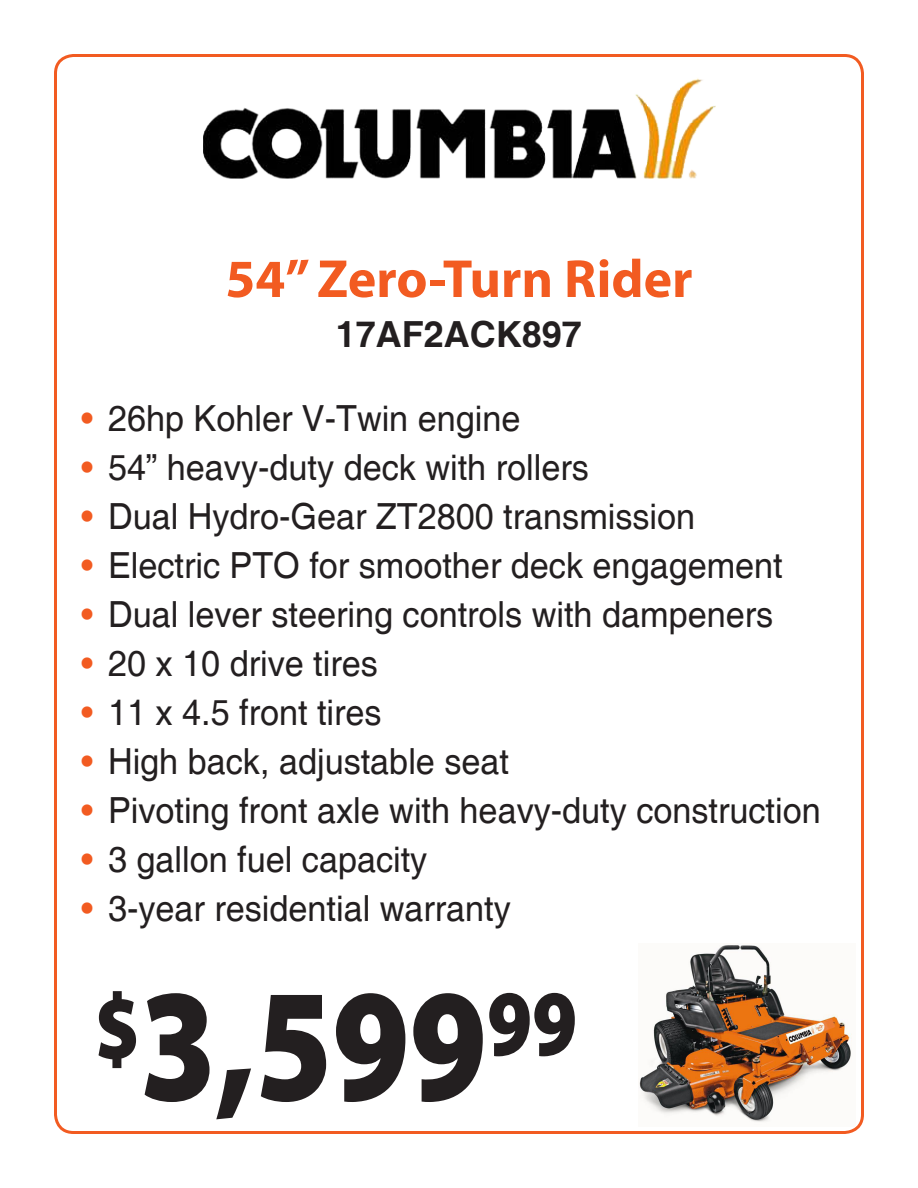
<style>
.page{position:relative;width:918px;height:1188px;background:#fff}
.page>*{position:absolute;margin:0;border:0;box-sizing:border-box;transform-origin:0 0}
.Pricing{font:900 162px "Myriad Pro";color:#231f20;scale:.83 1}
.Product{font:700 54px "Myriad Pro";color:#f25b21}
.Bullets{font:36px "Helvetica";color:#231f20;scale:.95 1}
.Model{font:700 36px "Helvetica";color:#231f20}
.s1{color:#f25b21}
</style>
<div class="page">
<img style="left:203px;top:78px;width:513px;height:101px">
<img style="left:639px;top:945px;width:213px;height:177px">
<p class="Product" style="left:225px;top:244px;width:469px">54” Zero-Turn Rider</p>
<p class="Model" style="left:336px;top:312px;width:248px">17AF2ACK897</p>
<p class="Bullets" style="left:81px;top:398px;width:464px"><span class="s1">•</span> 26hp Kohler V-Twin engine</p>
<p class="Bullets" style="left:81px;top:447px;width:536px"><span class="s1">•</span> 54” heavy-duty deck with rollers</p>
<p class="Bullets" style="left:81px;top:496px;width:648px"><span class="s1">•</span> Dual Hydro-Gear ZT2800 transmission</p>
<p class="Bullets" style="left:81px;top:545px;width:740px"><span class="s1">•</span> Electric PTO for smoother deck engagement</p>
<p class="Bullets" style="left:81px;top:594px;width:730px"><span class="s1">•</span> Dual lever steering controls with dampeners</p>
<p class="Bullets" style="left:81px;top:643px;width:314px"><span class="s1">•</span> 20 x 10 drive tires</p>
<p class="Bullets" style="left:81px;top:692px;width:318px"><span class="s1">•</span> 11 x 4.5 front tires</p>
<p class="Bullets" style="left:81px;top:741px;width:452px"><span class="s1">•</span> High back, adjustable seat</p>
<p class="Bullets" style="left:81px;top:790px;width:780px"><span class="s1">•</span> Pivoting front axle with heavy-duty construction</p>
<p class="Bullets" style="left:81px;top:839px;width:366px"><span class="s1">•</span> 3 gallon fuel capacity</p>
<p class="Bullets" style="left:81px;top:888px;width:454px"><span class="s1">•</span> 3-year residential warranty</p>
<p class="Pricing" style="left:94px;top:937px;width:583px"><sup>$</sup>3,599<sup>99</sup></p>
</div>
